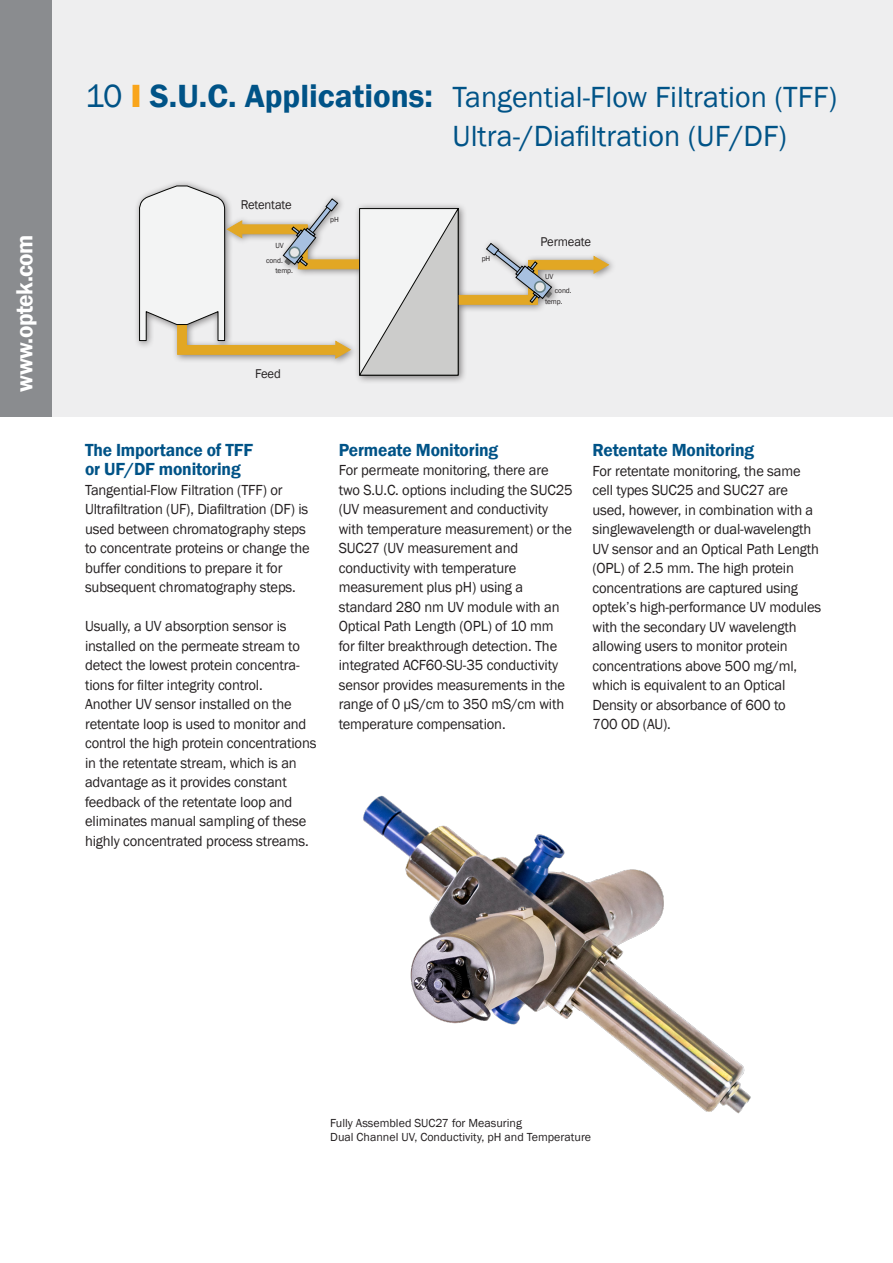
<style>
.page{position:relative;width:893px;height:1263px;background:#fff}
.page>*{position:absolute;margin:0;border:0;box-sizing:border-box;transform-origin:0 0}
.t1{font:30px "Franklin Gothic";color:#005387}
.t2{font:600 24px "Franklin Gothic";letter-spacing:-.025em;color:#fff}
.t3{font:600 18px "Franklin Gothic";letter-spacing:-.01em;color:#005387}
.t4{font:15px/19.5px "Franklin Gothic";letter-spacing:-.01em;color:#231f20}
.t5{font:13.05px "Franklin Gothic";letter-spacing:-.01em;color:#231f20}
.t6{font:12px "Franklin Gothic";color:#231f20}
.t7{font:7.65px "Franklin Gothic";letter-spacing:-.01em;color:#231f20}
.s1{font-size:33px}
.s2{font-weight:800;font-size:33px;color:#f9a51b}
.s3{font-weight:600;font-size:33px}
</style>
<div class="page">
<div style="left:0;top:0;width:893px;height:417px;background:#eeeeef"></div>
<div style="left:0;top:0;width:51px;height:417px;background:#8a8c8f"></div>
<div style="left:134px;top:180px;width:482px;height:204px;background:#231f20;opacity:.55"></div>
<div style="left:299px;top:259px;width:79px;height:10px;background:#e2a724;border:1px solid #e2a724"></div>
<div style="left:458px;top:295px;width:78px;height:10px;background:#e2a724;border:1px solid #e2a724"></div>
<div style="left:528px;top:260px;width:10px;height:45px;background:#e2a724"></div>
<svg style="left:486px;top:242px;width:124px;height:61px"></svg>
<svg style="left:138px;top:185px;width:214px;height:174px"></svg>
<svg style="left:358px;top:207px;width:101px;height:169px"></svg>
<img style="left:363px;top:795px;width:388px;height:319px">
<p class="t2" style="left:10px;top:392px;width:159px;rotate:-90deg">www.optek.com</p>
<p class="t1" style="left:85px;top:78px;width:754px"><span class="s1">10</span> <span class="s2">I</span> <span class="s3">S.U.C. Applications:</span> Tangential-Flow Filtration (TFF)</p>
<p class="t1" style="left:453px;top:117px;width:336px">Ultra-/Diafiltration (UF/DF)</p>
<p class="t5" style="left:241px;top:196px;width:53px">Retentate</p>
<p class="t7" style="left:276px;top:240px;width:10px">UV</p>
<p class="t7" style="left:266px;top:255px;width:18px">cond.</p>
<p class="t7" style="left:276px;top:266px;width:19px">temp.</p>
<p class="t5" style="left:255px;top:366px;width:27px">Feed</p>
<p class="t7" style="left:330px;top:214px;width:10px">pH</p>
<p class="t7" style="left:482px;top:253px;width:10px">pH</p>
<p class="t5" style="left:540px;top:233px;width:52px">Permeate</p>
<p class="t7" style="left:545px;top:272px;width:10px">UV</p>
<p class="t7" style="left:555px;top:286px;width:18px">cond.</p>
<p class="t7" style="left:545px;top:297px;width:19px">temp.</p>
<p class="t3" style="left:85px;top:439px;width:170px">The Importance of TFF</p>
<p class="t3" style="left:85px;top:458px;width:157px">or UF/DF monitoring</p>
<p class="t4" style="left:85px;top:480px;width:199px">Tangential-Flow Filtration (TFF) or</p>
<p class="t4" style="left:85px;top:500px;width:225px">Ultrafiltration (UF), Diafiltration (DF) is</p>
<p class="t4" style="left:85px;top:519px;width:222px">used between chromatography steps</p>
<p class="t4" style="left:85px;top:539px;width:226px">to concentrate proteins or change the</p>
<p class="t4" style="left:85px;top:558px;width:199px">buffer conditions to prepare it for</p>
<p class="t4" style="left:85px;top:578px;width:212px">subsequent chromatography steps.</p>
<p class="t4" style="left:85px;top:617px;width:203px">Usually, a UV absorption sensor is</p>
<p class="t4" style="left:85px;top:636px;width:216px">installed on the permeate stream to</p>
<p class="t4" style="left:85px;top:656px;width:216px">detect the lowest protein concentra&shy;tions for filter integrity control.</p>
<p class="t4" style="left:85px;top:695px;width:233px">Another UV sensor installed on the retentate loop is used to monitor and control the high protein concentrations in the retentate stream, which is an</p>
<p class="t4" style="left:85px;top:773px;width:203px">advantage as it provides constant</p>
<p class="t4" style="left:85px;top:792px;width:225px">feedback of the retentate loop and eliminates manual sampling of these highly concentrated process streams.</p>
<p class="t3" style="left:339px;top:439px;width:161px">Permeate Monitoring</p>
<p class="t4" style="left:339px;top:461px;width:211px">For permeate monitoring, there are</p>
<p class="t4" style="left:339px;top:480px;width:235px">two S.U.C. options including the SUC25</p>
<p class="t4" style="left:339px;top:500px;width:235px">(UV measurement and conductivity with temperature measurement) or the<br>SUC27 (UV measurement and</p>
<p class="t4" style="left:339px;top:558px;width:179px">conductivity with temperature</p>
<p class="t4" style="left:339px;top:578px;width:228px">measurement plus pH) using a standard 280 nm UV module with an Optical Path Length (OPL) of 10 mm for filter breakthrough detection. The integrated ACF60-SU-35 conductivity sensor provides measurements in the range of 0 μS/cm to 350 mS/cm with temperature compensation.</p>
<p class="t3" style="left:592px;top:439px;width:163px">Retentate Monitoring</p>
<p class="t4" style="left:592px;top:461px;width:210px">For retentate monitoring, the same</p>
<p class="t4" style="left:592px;top:481px;width:228px">cell types SUC25 and SUC27 are used, however, in combination with a singlewavelength or dual-wavelength UV sensor and an Optical Path Length (OPL) of 2.5 mm. The high protein</p>
<p class="t4" style="left:592px;top:578px;width:207px">concentrations are captured using</p>
<p class="t4" style="left:592px;top:598px;width:230px">optek’s high-performance UV modules</p>
<p class="t4" style="left:592px;top:617px;width:206px">with the secondary UV wavelength</p>
<p class="t4" style="left:592px;top:637px;width:197px">allowing users to monitor protein</p>
<p class="t4" style="left:592px;top:656px;width:206px">concentrations above 500 mg/ml,</p>
<p class="t4" style="left:592px;top:676px;width:194px">which is equivalent to an Optical</p>
<p class="t4" style="left:592px;top:695px;width:195px">Density or absorbance of 600 to</p>
<p class="t4" style="left:592px;top:715px;width:80px">700 OD (AU).</p>
<p class="t6" style="left:330px;top:1115px;width:193px">Fully Assembled SUC27 for Measuring</p>
<p class="t6" style="left:330px;top:1129px;width:262px">Dual Channel UV, Conductivity, pH and Temperature</p>
</div>
